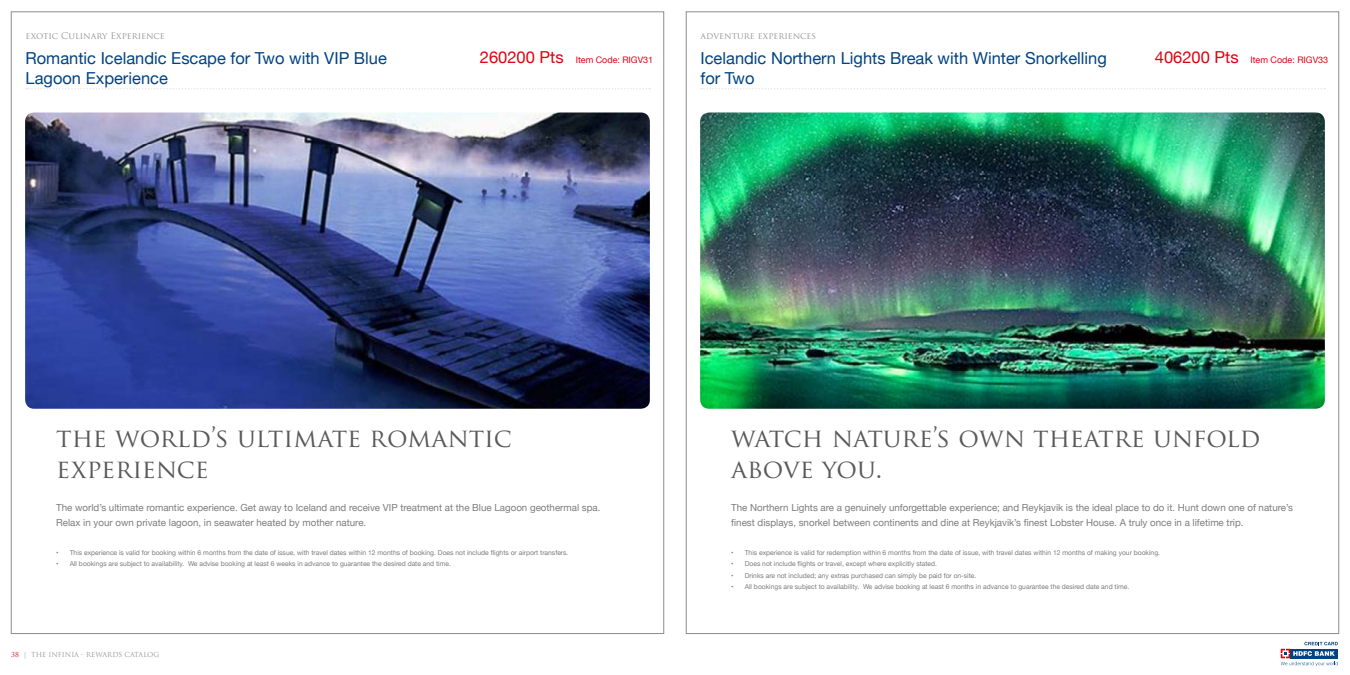
<style>
.page{position:relative;width:1350px;height:675px;background:#fff}
.page>*{position:absolute;margin:0;border:0;box-sizing:border-box;transform-origin:0 0}
.t1{font:25.5px/30.6px "Trajan Pro";color:#595959}
.t2{font:16.5px/19.8px "Helvetica Neue";color:#004282}
.t3{font:9.75px/15px "Helvetica Neue";color:#7d7d7d}
.t4{font:9px "Helvetica Neue";color:#db0512}
.t5{font:9px "Trajan Pro";color:#969494}
.t6{font:6.75px "Helvetica Neue";color:#7d7d7d}
.t7{font:6.75px "Trajan Pro";color:#969494}
.s1{font-size:16.5px}
.s2{color:#db0512}
</style>
<div class="page">
<svg style="left:1281px;top:642px;width:57px;height:24px"></svg>
<svg style="left:26px;top:88px;width:624px;height:1px"></svg>
<svg style="left:701px;top:88px;width:624px;height:1px"></svg>
<img style="left:25px;top:112px;width:625px;height:297px">
<img style="left:700px;top:112px;width:625px;height:297px">
<h3 class="t5" style="left:25px;top:30px;width:141px">exotic Culinary Experience</h3>
<h2 class="t2" style="left:26px;top:49px;width:363px">Romantic Icelandic Escape for Two with VIP Blue<br>Lagoon Experience</h2>
<h3 class="t4" style="left:480px;top:53px;width:175px"><span class="s1">260200 Pts</span> Item Code: RIGV31</h3>
<h3 class="t5" style="left:701px;top:30px;width:117px">adventure experiences</h3>
<h2 class="t2" style="left:700px;top:49px;width:408px">Icelandic Northern Lights Break with Winter Snorkelling for Two</h2>
<h3 class="t4" style="left:1155px;top:53px;width:175px"><span class="s1">406200 Pts</span> Item Code: RIGV33</h3>
<h1 class="t1" style="left:56px;top:423px;width:457px">the world’s ultimate romantic experience</h1>
<h3 class="t3" style="left:56px;top:500px;width:546px">The world’s ultimate romantic experience. Get away to Iceland and receive VIP treatment at the Blue Lagoon geothermal spa.<br>Relax in your own private lagoon, in seawater heated by mother nature.</h3>
<p class="t6" style="left:56px;top:548px;width:514px">• This experience is valid for booking within 6 months from the date of issue, with travel dates within 12 months of booking. Does not include flights or airport transfers.</p>
<p class="t6" style="left:56px;top:559px;width:396px">• All bookings are subject to availability. We advise booking at least 6 weeks in advance to guarantee the desired date and time.</p>
<p class="t7" style="left:11px;top:650px;width:149px"><span class="s2">38</span> | The infinia - Rewards Catalog</p>
<h1 class="t1" style="left:731px;top:423px;width:531px">watch nature’s own theatre unfold above you.</h1>
<p class="t3" style="left:731px;top:500px;width:563px">The Northern Lights are a genuinely unforgettable experience; and Reykjavik is the ideal place to do it. Hunt down one of nature’s finest displays, snorkel between continents and dine at Reykjavik’s finest Lobster House. A truly once in a lifetime trip.</p>
<p class="t6" style="left:731px;top:548px;width:430px">• This experience is valid for redemption within 6 months from the date of issue, with travel dates within 12 months of making your booking.</p>
<p class="t6" style="left:731px;top:559px;width:207px">• Does not include flights or travel, except where explicitly stated.</p>
<p class="t6" style="left:731px;top:570px;width:247px">• Drinks are not included; any extras purchased can simply be paid for on-site.</p>
<p class="t6" style="left:731px;top:582px;width:400px">• All bookings are subject to availability. We advise booking at least 6 months in advance to guarantee the desired date and time.</p>
</div>
